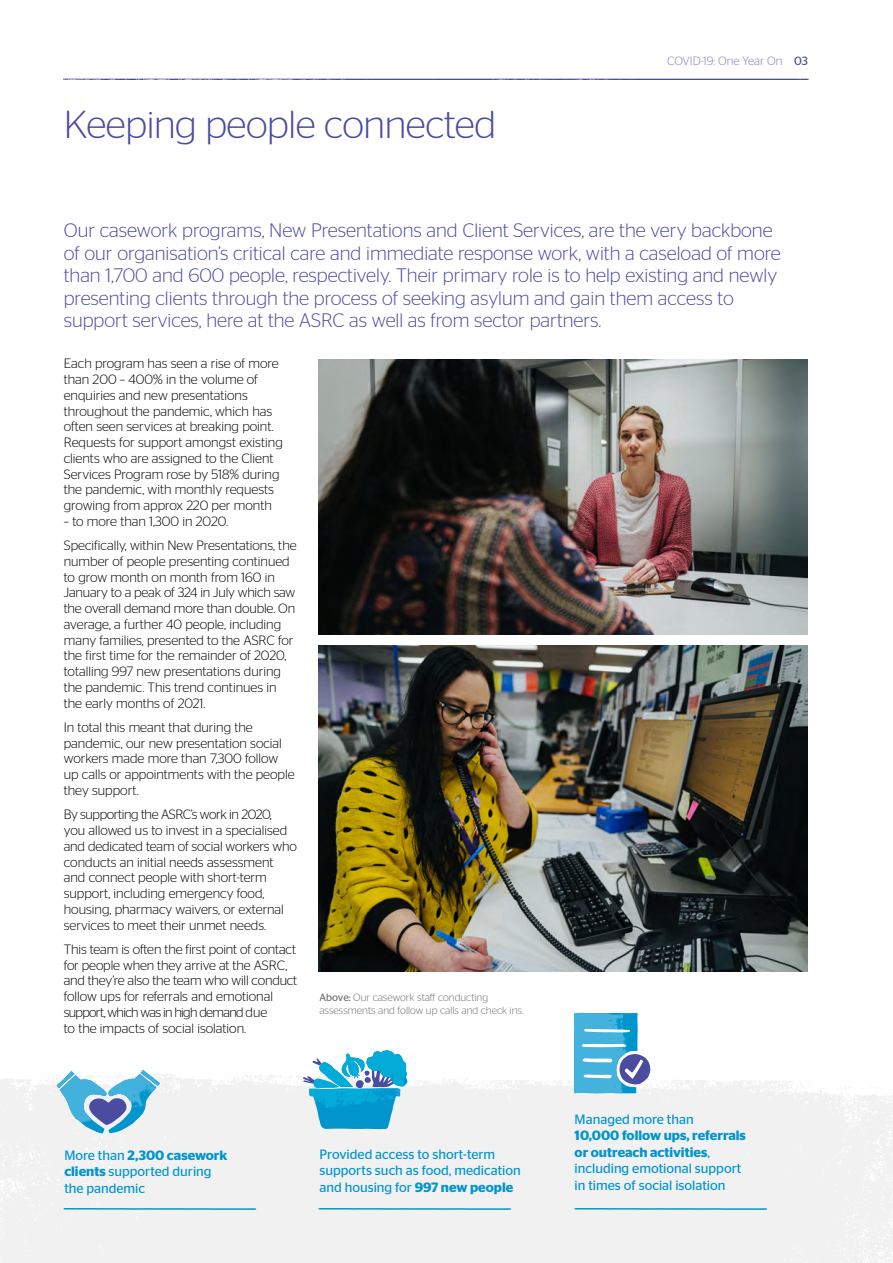
<style>
.page{position:relative;width:893px;height:1263px;background:#fff}
.page>*{position:absolute;margin:0;border:0;box-sizing:border-box;transform-origin:0 0}
._01___Header{font:300 39px "Stag Sans";letter-spacing:-.01em;color:#4a4ca0}
._02___Lead_in{font:300 19.5px/22.5px "Stag Sans";color:#4a4ca0}
._03___Body_copy{font:300 13.5px/15.8px "Stag Sans";color:#000}
._03___Body_copy-2{font:13.5px/16.5px "Stag Sans";color:#0095cd}
.t1{font:300 12px "Stag Sans";color:#807dbb}
._03___Body_copy-3{font:300 10.5px/13.5px "Stag Sans";color:#6d6e71}
.s1{font-weight:400;color:#4a4ca0}
.s2{font-weight:400}
.s3{font-weight:600}
</style>
<div class="page">
<img style="left:63px;top:78px;width:746px;height:2px">
<img style="left:319px;top:360px;width:489px;height:275px">
<img style="left:319px;top:645px;width:489px;height:326px">
<img style="left:181px;top:1067px;width:712px;height:196px">
<img style="left:64px;top:1208px;width:192px;height:2px">
<img style="left:319px;top:1208px;width:192px;height:2px">
<img style="left:574px;top:1208px;width:192px;height:2px">
<svg style="left:303px;top:1058px;width:104px;height:71px"></svg>
<img style="left:319px;top:1050px;width:88px;height:37px">
<svg style="left:57px;top:1129px;width:103px;height:4px"></svg>
<img style="left:57px;top:1070px;width:103px;height:59px">
<svg style="left:574px;top:1013px;width:76px;height:80px"></svg>
<p class="_01___Header" style="left:64px;top:102px;width:434px">Keeping people connected</p>
<p class="t1" style="left:667px;top:54px;width:142px">COVID-19: One Year On <span class="s1">03</span></p>
<p class="_02___Lead_in" style="left:64px;top:219px;width:718px">Our casework programs, New Presentations and Client Services, are the very backbone of our organisation’s critical care and immediate response work, with a caseload of more than 1,700 and 600 people, respectively. Their primary role is to help existing and newly presenting clients through the process of seeking asylum and gain them access to support services, here at the ASRC as well as from sector partners.</p>
<p class="_03___Body_copy" style="left:64px;top:356px;width:221px">Each program has seen a rise of more than 200 – 400% in the volume of enquiries and new presentations throughout the pandemic, which has often seen services at breaking point.<br>Requests for support amongst existing clients who are assigned to the Client Services Program rose by 518% during the pandemic, with monthly requests growing from approx 220 per month</p>
<p class="_03___Body_copy" style="left:64px;top:513px;width:166px">– to more than 1,300 in 2020.</p>
<p class="_03___Body_copy" style="left:64px;top:537px;width:234px">Specifically, within New Presentations, the number of people presenting continued to grow month on month from 160 in January to a peak of 324 in July which saw the overall demand more than double. On average, a further 40 people, including many families, presented to the ASRC for the first time for the remainder of 2020, totalling 997 new presentations during the pandemic. This trend continues in the early months of 2021.</p>
<p class="_03___Body_copy" style="left:64px;top:719px;width:232px">In total this meant that during the pandemic, our new presentation social workers made more than 7,300 follow up calls or appointments with the people they support.</p>
<p class="_03___Body_copy" style="left:64px;top:806px;width:235px">By supporting the ASRC’s work in 2020,<br>you allowed us to invest in a specialised and dedicated team of social workers who conducts an initial needs assessment and connect people with short-term support, including emergency food, housing, pharmacy waivers, or external services to meet their unmet needs.</p>
<p class="_03___Body_copy" style="left:64px;top:941px;width:235px">This team is often the first point of contact for people when they arrive at the ASRC, and they’re also the team who will conduct follow ups for referrals and emotional support, which was in high demand due<br>to the impacts of social isolation.</p>
<p class="_03___Body_copy-3" style="left:319px;top:990px;width:206px"><span class="s2">Above:</span> Our casework staff conducting assessments and follow up calls and check ins.</p>
<p class="_03___Body_copy-2" style="left:64px;top:1147px;width:165px">More than <span class="s3">2,300 casework clients</span> supported during the pandemic</p>
<p class="_03___Body_copy-2" style="left:319px;top:1146px;width:203px">Provided access to short-term supports such as food, medication and housing for <span class="s3">997 new people</span></p>
<p class="_03___Body_copy-2" style="left:575px;top:1111px;width:173px">Managed more than<br><span class="s3">10,000 follow ups, referrals or outreach activities</span>, including emotional support in times of social isolation</p>
</div>
